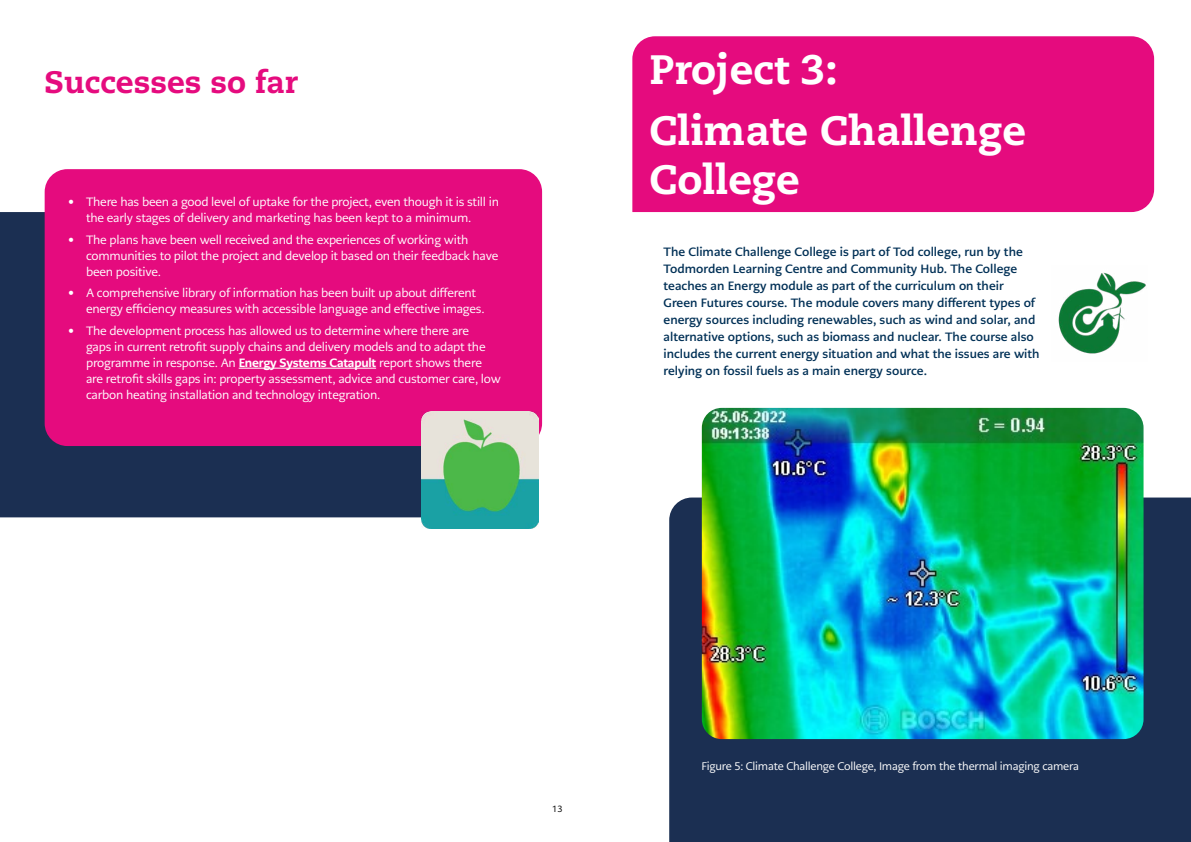
<style>
.page{position:relative;width:1191px;height:842px;background:#fff}
.page>*{position:absolute;margin:0;border:0;box-sizing:border-box;transform-origin:0 0}
.H2__Page_Heading{font:800 41px/49.2px "Caecilia LT Pro 85";color:#fff}
.H3__Paragraph_Heading{font:800 31px "Caecilia LT Pro 85";color:#e50b7e}
.Bullet_list__white{font:12px/16px "PMN Caecilia Sans Text";letter-spacing:-.02em;color:#fff}
.Bold{font:700 12px/17px "PMN Caecilia Sans Text";color:#003056}
.Figure{font:11px "PMN Caecilia Sans Text";letter-spacing:-.02em;color:#fff}
.t1{font:9px "PMN Caecilia Sans Text";color:#000}
.s1{font-weight:800}
</style>
<div class="page">
<div style="left:0;top:212px;width:422px;height:305px;background:#1b2f52"></div>
<div style="left:45px;top:169px;width:497px;height:277px;background:#e50b7e;border-radius:23px"></div>
<hr style="left:239px;top:368px;width:137px;height:1px;background:#fff">
<div style="left:632px;top:36px;width:522px;height:176px;background:#e50b7e"></div>
<img style="left:422px;top:411px;width:117px;height:117px">
<img style="left:1058px;top:272px;width:88px;height:82px">
<div style="left:669px;top:497px;width:522px;height:345px;background:#1b2f52"></div>
<img style="left:702px;top:408px;width:441px;height:331px">
<h3 class="H3__Paragraph_Heading" style="left:45px;top:60px;width:255px">Successes so far</h3>
<p class="Bullet_list__white" style="left:86px;top:194px;width:414px;text-indent:-18px"><span class="s1">•</span> There has been a good level of uptake for the project, even though it is still in the early stages of delivery and marketing has been kept to a minimum.</p>
<p class="Bullet_list__white" style="left:86px;top:231px;width:414px;text-indent:-18px"><span class="s1">•</span> The plans have been well received and the experiences of working with communities to pilot the project and develop it based on their feedback have been positive.</p>
<p class="Bullet_list__white" style="left:86px;top:285px;width:400px;text-indent:-18px"><span class="s1">•</span> A comprehensive library of information has been built up about different energy efficiency measures with accessible language and effective images.</p>
<p class="Bullet_list__white" style="left:86px;top:323px;width:416px;text-indent:-18px"><span class="s1">•</span> The development process has allowed us to determine where there are<br>gaps in current retrofit supply chains and delivery models and to adapt the programme in response. An <span class="s1">Energy Systems Catapult</span> report shows there are retrofit skills gaps in: property assessment, advice and customer care, low carbon heating installation and technology integration.</p>
<h2 class="H2__Page_Heading" style="left:649px;top:44px;width:190px">Project 3:</h2>
<h2 class="H2__Page_Heading" style="left:649px;top:104px;width:378px">Climate Challenge<br>College</h2>
<p class="Bold" style="left:663px;top:243px;width:377px">The Climate Challenge College is part of Tod college, run by the Todmorden Learning Centre and Community Hub. The College teaches an Energy module as part of the curriculum on their Green Futures course. The module covers many different types of energy sources including renewables, such as wind and solar, and alternative options, such as biomass and nuclear. The course also includes the current energy situation and what the issues are with relying on fossil fuels as a main energy source.</p>
<p class="t1" style="left:552px;top:803px;width:12px">13</p>
<p class="Figure" style="left:701px;top:759px;width:379px">Figure 5: Climate Challenge College, Image from the thermal imaging camera</p>
</div>
